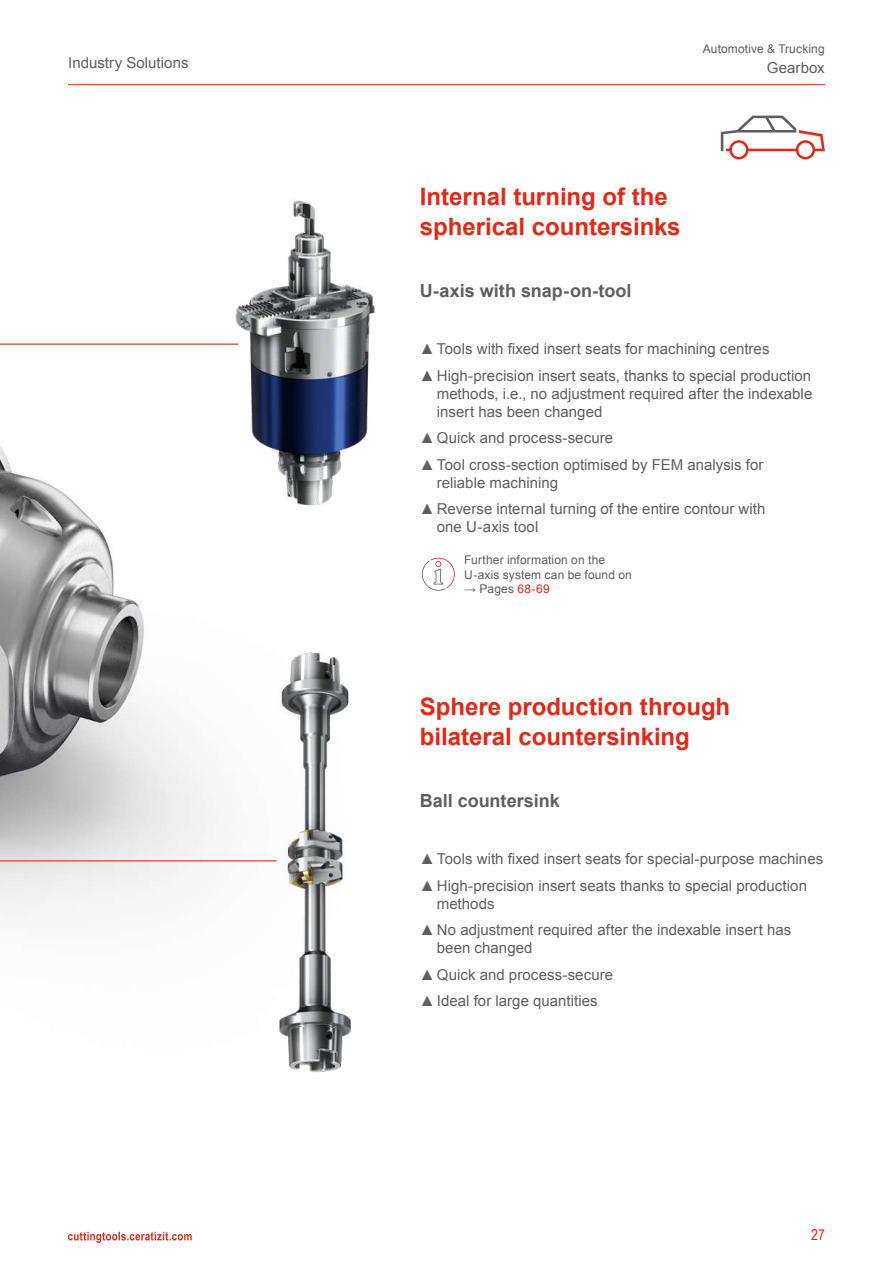
<style>
.page{position:relative;width:893px;height:1263px;background:#fff}
.page>*{position:absolute;margin:0;border:0;box-sizing:border-box;transform-origin:0 0}
.t1{font:700 24px/30px "Arial";color:#e52713}
.t2{font:700 18px "Arial";color:#5f5e5e}
.t3{font:15px/18px "Arial";letter-spacing:.005em;color:#5f5e5e}
.t4{font:15px "Arial Narrow";color:#e52713}
.t5{font:12px/14.2px "Arial";letter-spacing:.01em;color:#5f5e5e}
.s1{color:#e52713}
</style>
<div class="page">
<svg style="left:68px;top:1232px;width:124px;height:11px"></svg>
<hr style="left:68px;top:84px;width:757px;height:1px;background:#e52713">
<img style="left:0;top:487px;width:441px;height:420px">
<svg style="left:721px;top:116px;width:104px;height:43px"></svg>
<svg style="left:0;top:343px;width:129px;height:144px"></svg>
<svg style="left:0;top:729px;width:94px;height:133px;background:#b1afb0"></svg>
<svg style="left:422px;top:558px;width:33px;height:33px"></svg>
<img style="left:129px;top:200px;width:312px;height:330px">
<img style="left:94px;top:640px;width:347px;height:433px">
<p class="t5" style="left:703px;top:42px;width:123px">Automotive &amp; Trucking</p>
<p class="t3" style="left:68px;top:54px;width:122px">Industry Solutions</p>
<p class="t3" style="left:767px;top:58px;width:59px">Gearbox</p>
<h1 class="t1" style="left:420px;top:182px;width:262px">Internal turning of the spherical countersinks</h1>
<p class="t2" style="left:420px;top:278px;width:213px">U-axis with snap-on-tool</p>
<p class="t3" style="left:420px;top:340px;width:351px">▲Tools with fixed insert seats for machining centres</p>
<p class="t3" style="left:437px;top:366px;width:377px;text-align:justify;text-indent:-17px">▲High-precision insert seats, thanks to special production methods, i.e., no adjustment required after the indexable insert has been changed</p>
<p class="t3" style="left:420px;top:429px;width:195px">▲Quick and process-secure</p>
<p class="t3" style="left:437px;top:455px;width:328px;text-indent:-17px">▲Tool cross-section optimised by FEM analysis for reliable machining</p>
<p class="t3" style="left:437px;top:500px;width:330px;text-indent:-17px">▲Reverse internal turning of the entire contour with one U-axis tool</p>
<p class="t5" style="left:464px;top:553px;width:169px">Further information on the<br>U-axis system can be found on</p>
<p class="t5" style="left:464px;top:582px;width:87px">→ Pages <span class="s1">68-69</span></p>
<h1 class="t1" style="left:420px;top:692px;width:312px">Sphere production through bilateral countersinking</h1>
<p class="t2" style="left:420px;top:789px;width:141px">Ball countersink</p>
<p class="t3" style="left:420px;top:850px;width:405px">▲Tools with fixed insert seats for special-purpose machines</p>
<p class="t3" style="left:437px;top:877px;width:372px;text-indent:-17px">▲High-precision insert seats thanks to special production methods</p>
<p class="t3" style="left:437px;top:921px;width:356px;text-indent:-17px">▲No adjustment required after the indexable insert has been changed</p>
<p class="t3" style="left:420px;top:966px;width:195px">▲Quick and process-secure</p>
<p class="t3" style="left:420px;top:992px;width:179px">▲Ideal for large quantities</p>
<p class="t4" style="left:811px;top:1224px;width:15px">27</p>
</div>
